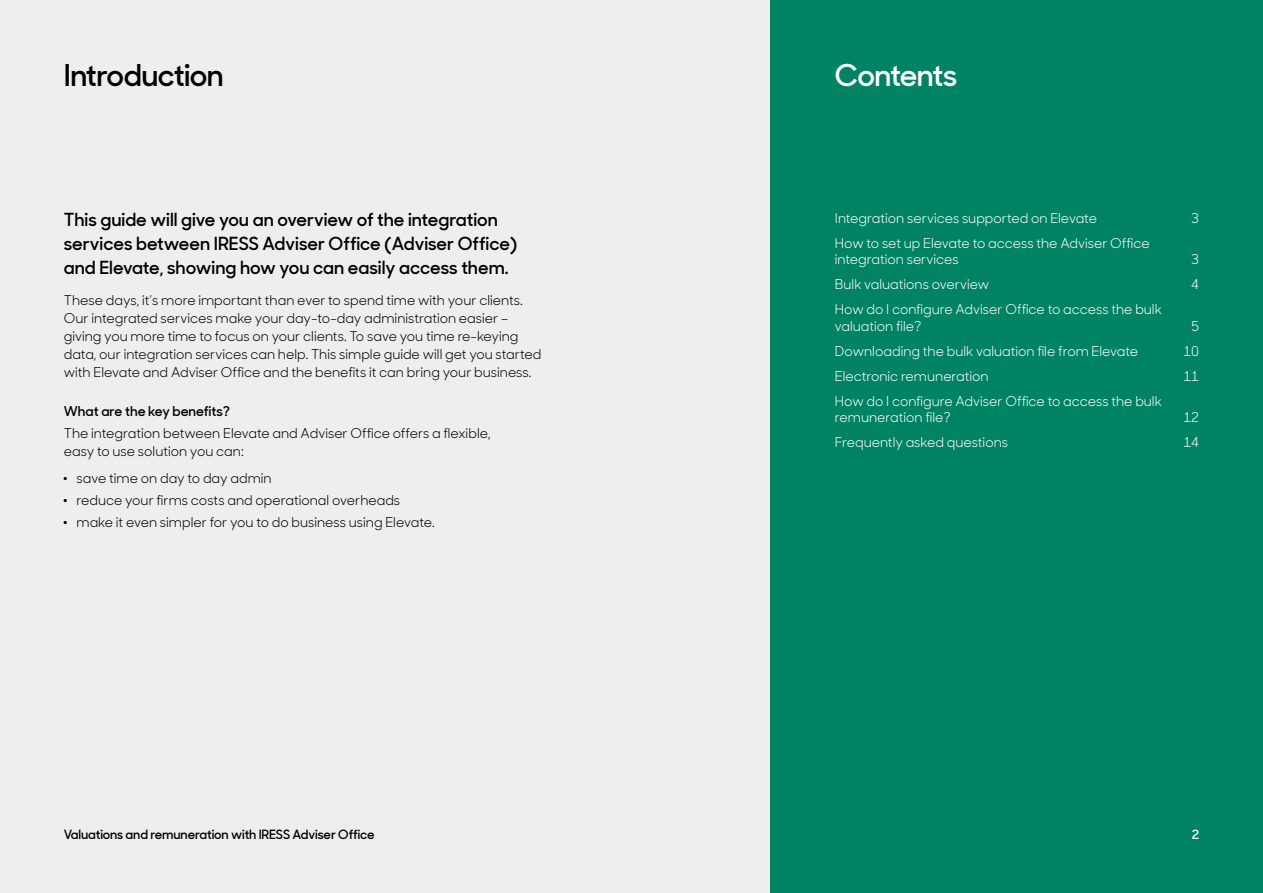
<style>
.page{position:relative;width:1263px;height:893px;background:#fff}
.page>*{position:absolute;margin:0;border:0;box-sizing:border-box;transform-origin:0 0}
.t1{font:600 30px "Sharp Sans Display No 1";letter-spacing:-.02em;color:#000}
.t2{font:600 30px "Sharp Sans Display No 1";letter-spacing:-.02em;color:#fff}
.t3{font:600 18px/24px "Sharp Sans Display No 1";color:#000}
.t4{font:13.5px/18px "Sharp Sans Display No 1";color:#000}
.t5{font:13.5px/16.5px "Sharp Sans Display No 1";color:#fff}
.t6{font:600 13.5px "Sharp Sans Display No 1";color:#000}
.t7{font:600 12.75px "Sharp Sans Display No 1";letter-spacing:-.01em;color:#000}
.t8{font:600 12.75px "Sharp Sans Display No 1";color:#fff}
</style>
<div class="page">
<div style="left:0;top:0;width:770px;height:893px;background:#edeeee"></div>
<div style="left:770px;top:0;width:493px;height:893px;background:#008264"></div>
<h1 class="t1" style="left:64px;top:52px;width:161px">Introduction</h1>
<h1 class="t2" style="left:835px;top:52px;width:124px">Contents</h1>
<h2 class="t3" style="left:64px;top:206px;width:455px">This guide will give you an overview of the integration services between IRESS Adviser Office (Adviser Office) and Elevate, showing how you can easily access them.</h2>
<p class="t4" style="left:64px;top:290px;width:479px">These days, it’s more important than ever to spend time with your clients.<br>Our integrated services make your day-to-day administration easier – giving you more time to focus on your clients. To save you time re-keying data, our integration services can help. This simple guide will get you started with Elevate and Adviser Office and the benefits it can bring your business.</p>
<p class="t6" style="left:64px;top:401px;width:168px">What are the key benefits?</p>
<p class="t4" style="left:64px;top:423px;width:428px">The integration between Elevate and Adviser Office offers a flexible, easy to use solution you can:</p>
<p class="t4" style="left:64px;top:466px;width:372px;line-height:22.2px"><sup>.</sup> save time on day to day admin<br><sup>.</sup> reduce your firms costs and operational overheads<br><sup>.</sup> make it even simpler for you to do business using Elevate.</p>
<p class="t5" style="left:835px;top:209px;width:264px">Integration services supported on Elevate</p>
<p class="t5" style="left:1191px;top:209px;width:9px">3</p>
<p class="t5" style="left:835px;top:234px;width:316px">How to set up Elevate to access the Adviser Office integration services</p>
<p class="t5" style="left:1191px;top:250px;width:9px">3</p>
<p class="t5" style="left:835px;top:275px;width:156px">Bulk valuations overview</p>
<p class="t5" style="left:1191px;top:275px;width:9px">4</p>
<p class="t5" style="left:835px;top:300px;width:328px">How do I configure Adviser Office to access the bulk valuation file?</p>
<p class="t5" style="left:1191px;top:317px;width:9px">5</p>
<p class="t5" style="left:835px;top:342px;width:305px">Downloading the bulk valuation file from Elevate</p>
<p class="t5" style="left:1183px;top:342px;width:17px">10</p>
<p class="t5" style="left:835px;top:367px;width:155px">Electronic remuneration</p>
<p class="t5" style="left:1183px;top:367px;width:17px">11</p>
<p class="t5" style="left:835px;top:392px;width:328px">How do I configure Adviser Office to access the bulk remuneration file?</p>
<p class="t5" style="left:1183px;top:408px;width:17px">12</p>
<p class="t5" style="left:835px;top:433px;width:175px">Frequently asked questions</p>
<p class="t5" style="left:1183px;top:433px;width:17px">14</p>
<p class="t7" style="left:64px;top:824px;width:312px">Valuations and remuneration with IRESS Adviser Office</p>
<p class="t8" style="left:1192px;top:824px;width:9px">2</p>
</div>
